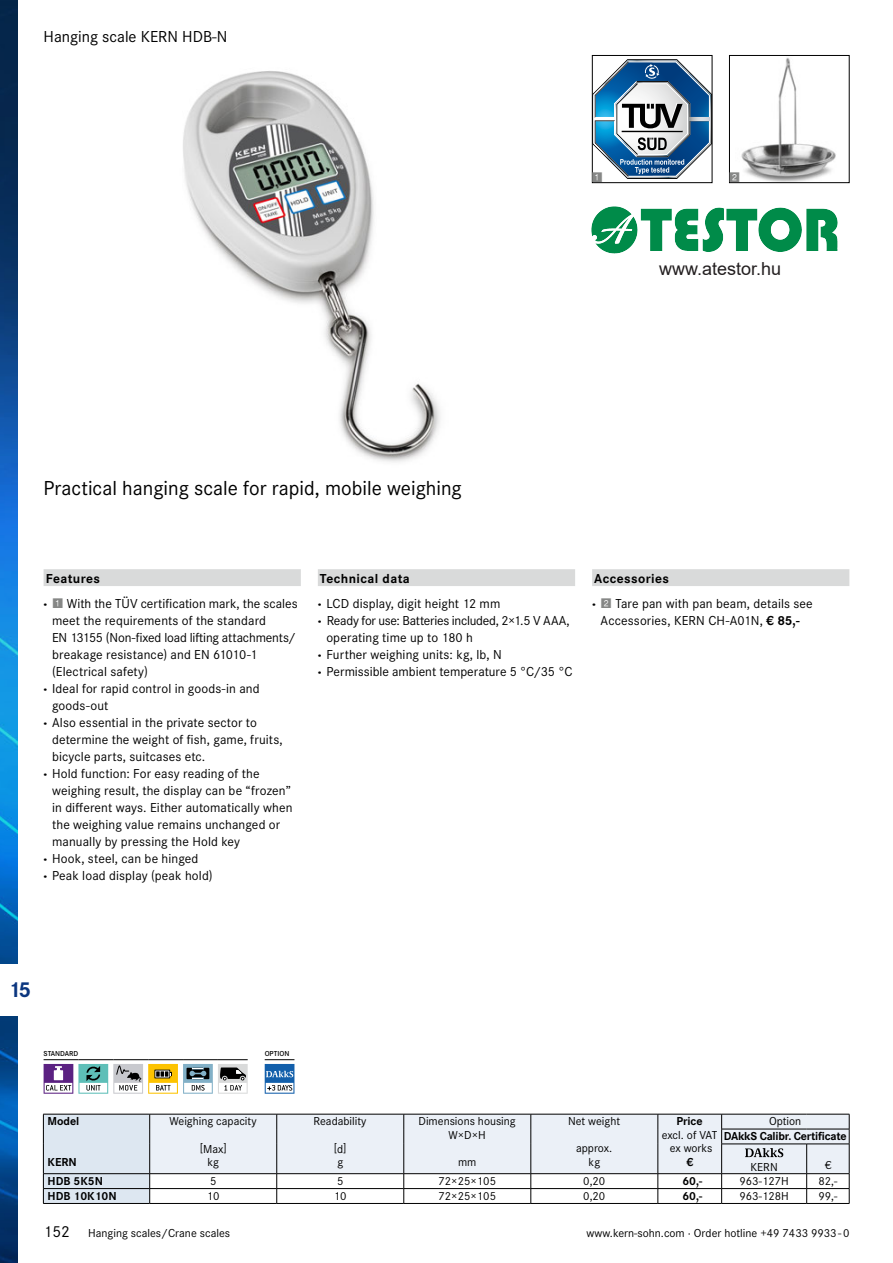
<style>
.page{position:relative;width:893px;height:1263px;background:#fff}
.page>*{position:absolute;margin:0;border:0;box-sizing:border-box;transform-origin:0 0}
.t1{font:700 22.5px "Corporate S Pro";color:#0b367f}
.t2{font:21px "Corporate S Pro";color:#000}
.t3{font:18px "Arial";color:#231f20}
.t4{font:16.5px "Corporate S Pro";color:#000}
.t5{font:13.5px/25.5px "Corporate S Pro";letter-spacing:.005em;color:#000}
.t6{font:13.5px "Corporate S Pro";letter-spacing:-.02em;color:#000}
.t7{font:13.05px "Square Frame Neg";color:#868786}
.t8{font:12px/13.5px "Corporate S Pro";color:#000;text-align:center}
.t9{font:700 12px "Corporate S Pro";color:#000}
.t10{font:700 12px/14.9px "Corporate S Pro";letter-spacing:-.02em;color:#000;text-align:center}
.t11{font:600 7.5px "Corporate S Pro";color:#000}
.s1{font-weight:700}
.s2{font-weight:800}
.s3{font-family:"Square Frame Neg";font-size:13.05px;color:#868786}
.s4{font-weight:400}
</style>
<div class="page">
<img style="left:591px;top:206px;width:247px;height:48px">
<img style="left:0;top:0;width:17px;height:1263px">
<div style="left:0;top:964px;width:34px;height:51px;background:#fff"></div>
<img style="left:183px;top:71px;width:258px;height:391px">
<svg style="left:594px;top:59px;width:116px;height:120px"></svg>
<div style="left:592px;top:55px;width:120px;height:128px;border:1px solid #000"></div>
<img style="left:741px;top:57px;width:95px;height:124px">
<div style="left:729px;top:55px;width:120px;height:128px;border:1px solid #000"></div>
<svg style="left:43px;top:1114px;width:807px;height:90px"></svg>
<hr style="left:44px;top:1059px;width:34px;height:1px;background:#000">
<hr style="left:78px;top:1059px;width:35px;height:1px;background:#000">
<hr style="left:113px;top:1059px;width:35px;height:1px;background:#000">
<hr style="left:148px;top:1059px;width:35px;height:1px;background:#000">
<hr style="left:183px;top:1059px;width:35px;height:1px;background:#000">
<hr style="left:218px;top:1059px;width:30px;height:1px;background:#000">
<svg style="left:44px;top:1064px;width:204px;height:30px"></svg>
<svg style="left:265px;top:1059px;width:29px;height:35px"></svg>
<div style="left:44px;top:569px;width:257px;height:17px;background:#d9dada"></div>
<div style="left:318px;top:569px;width:257px;height:17px;background:#d9dada"></div>
<div style="left:592px;top:569px;width:257px;height:17px;background:#d9dada"></div>
<p class="t4" style="left:44px;top:25px;width:185px">Hanging scale KERN HDB-N</p>
<p class="t7" style="left:592px;top:170px;width:13px">1</p>
<p class="t7" style="left:729px;top:170px;width:13px">2</p>
<p class="t3" style="left:659px;top:256px;width:124px">www.atestor.hu</p>
<p class="t2" style="left:44px;top:472px;width:420px">Practical hanging scale for rapid, mobile weighing</p>
<p class="t5" style="left:44px;top:564px;width:256px"><span class="s1">Features<br></span><span class="s2">·</span> <span class="s3">1</span> With the TÜV certification mark, the scales</p>
<p class="t5" style="left:52px;top:607px;width:216px">meet the requirements of the standard</p>
<p class="t5" style="left:52px;top:624px;width:245px">EN 13155 (Non-fixed load lifting attachments/</p>
<p class="t5" style="left:52px;top:641px;width:207px">breakage resistance) and EN 61010-1</p>
<p class="t5" style="left:52px;top:658px;width:97px">(Electrical safety)</p>
<p class="t5" style="left:44px;top:675px;width:218px"><span class="s2">·</span> Ideal for rapid control in goods-in and</p>
<p class="t5" style="left:52px;top:692px;width:58px">goods-out</p>
<p class="t5" style="left:44px;top:709px;width:215px"><span class="s2">·</span> Also essential in the private sector to</p>
<p class="t5" style="left:52px;top:726px;width:232px">determine the weight of fish, game, fruits,</p>
<p class="t5" style="left:52px;top:743px;width:155px">bicycle parts, suitcases etc.</p>
<p class="t5" style="left:44px;top:760px;width:217px"><span class="s2">·</span> Hold function: For easy reading of the</p>
<p class="t5" style="left:52px;top:777px;width:240px">weighing result, the display can be “frozen”</p>
<p class="t5" style="left:52px;top:794px;width:242px">in different ways. Either automatically when</p>
<p class="t5" style="left:52px;top:811px;width:230px">the weighing value remains unchanged or</p>
<p class="t5" style="left:52px;top:828px;width:189px">manually by pressing the Hold key</p>
<p class="t5" style="left:44px;top:845px;width:156px"><span class="s2">·</span> Hook, steel, can be hinged</p>
<p class="t5" style="left:44px;top:862px;width:171px"><span class="s2">·</span> Peak load display (peak hold)</p>
<p class="t5" style="left:318px;top:564px;width:184px"><span class="s1">Technical data<br></span><span class="s2">·</span> LCD display, digit height 12 mm</p>
<p class="t6" style="left:318px;top:611px;width:253px"><span class="s2">·</span> Ready for use: Batteries included, 2×1.5 V AAA,</p>
<p class="t5" style="left:326px;top:624px;width:148px">operating time up to 180 h</p>
<p class="t5" style="left:318px;top:641px;width:185px"><span class="s2">·</span> Further weighing units: kg, lb, N</p>
<p class="t5" style="left:318px;top:658px;width:256px"><span class="s2">·</span> Permissible ambient temperature 5 °C/35 °C</p>
<p class="t5" style="left:592px;top:564px;width:222px"><span class="s1">Accessories<br></span><span class="s2">·</span> <span class="s3">2</span> Tare pan with pan beam, details see</p>
<p class="t5" style="left:601px;top:607px;width:200px">Accessories, KERN CH-A01N, <span class="s1">€ 85,-</span></p>
<p class="t1" style="left:8px;top:972px;width:25px">15</p>
<p class="t11" style="left:44px;top:1048px;width:36px">STANDARD</p>
<p class="t11" style="left:265px;top:1048px;width:26px">OPTION</p>
<p class="t8" style="left:662px;top:1114px;width:57px"><span class="s1">Price<br></span>excl. of VAT ex works</p>
<p class="t10" style="left:724px;top:1113px;width:124px"><span class="s4">Option<br></span>DAkkS Calibr. Certificate</p>
<p class="t9" style="left:47px;top:1112px;width:33px">Model</p>
<p class="t8" style="left:169px;top:1114px;width:89px">Weighing capacity</p>
<p class="t8" style="left:314px;top:1114px;width:54px">Readability</p>
<p class="t8" style="left:418px;top:1114px;width:99px">Dimensions housing<br>W×D×H</p>
<p class="t8" style="left:568px;top:1114px;width:54px">Net weight</p>
<p class="t8" style="left:576px;top:1141px;width:38px">approx.</p>
<p class="t8" style="left:200px;top:1141px;width:29px">[Max] kg</p>
<p class="t8" style="left:334px;top:1139px;width:14px;line-height:14.7px;text-align:left">[d] g</p>
<p class="t8" style="left:458px;top:1154px;width:20px">mm</p>
<p class="t8" style="left:588px;top:1154px;width:13px">kg</p>
<p class="t9" style="left:686px;top:1153px;width:8px">€</p>
<p class="t9" style="left:48px;top:1153px;width:31px">KERN</p>
<p class="t8" style="left:751px;top:1160px;width:29px">KERN</p>
<p class="t8" style="left:825px;top:1157px;width:8px">€</p>
<p class="t9" style="left:48px;top:1172px;width:57px">HDB 5K5N</p>
<p class="t8" style="left:210px;top:1173px;width:8px">5</p>
<p class="t8" style="left:337px;top:1173px;width:8px">5</p>
<p class="t8" style="left:438px;top:1173px;width:59px">72×25×105</p>
<p class="t8" style="left:583px;top:1173px;width:24px">0,20</p>
<p class="t9" style="left:682px;top:1172px;width:21px">60,-</p>
<p class="t8" style="left:739px;top:1173px;width:51px">963-127H</p>
<p class="t8" style="left:818px;top:1173px;width:20px">82,-</p>
<p class="t9" style="left:48px;top:1186px;width:71px">HDB 10K10N</p>
<p class="t8" style="left:207px;top:1188px;width:14px">10</p>
<p class="t8" style="left:334px;top:1188px;width:14px">10</p>
<p class="t8" style="left:438px;top:1188px;width:59px">72×25×105</p>
<p class="t8" style="left:583px;top:1188px;width:24px">0,20</p>
<p class="t9" style="left:682px;top:1186px;width:21px">60,-</p>
<p class="t8" style="left:739px;top:1188px;width:51px">963-128H</p>
<p class="t8" style="left:818px;top:1188px;width:20px">99,-</p>
<p class="t4" style="left:44px;top:1220px;width:28px">152</p>
<p class="t8" style="left:88px;top:1226px;width:143px">Hanging scales/Crane scales</p>
<p class="t8" style="left:586px;top:1226px;width:264px">www.kern-sohn.com · Order hotline +49 7433 9933 - 0</p>
</div>
